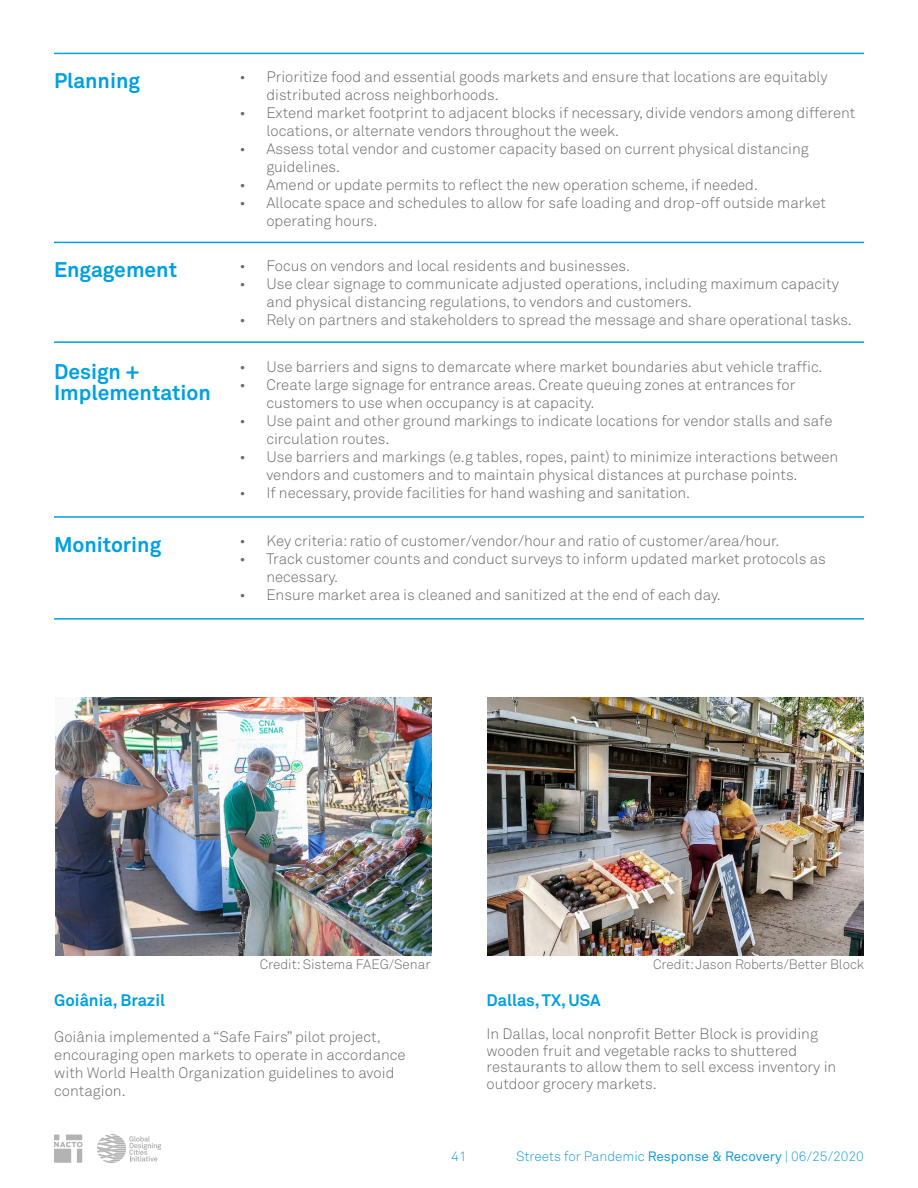
<style>
.page{position:relative;width:918px;height:1188px;background:#fff}
.page>*{position:absolute;margin:0;border:0;box-sizing:border-box;transform-origin:0 0}
.t1{font:700 21px/21px "Akkurat";color:#00a0e1}
.t2{font:700 16.5px "Akkurat";color:#00a0e1}
.t3{font:300 15px/18px "Akkurat";color:#696a6a}
.t4{font:300 13.5px "Akkurat";color:#696a6a}
.t5{font:300 13.5px "Akkurat";color:#1b9eda}
.s1{font-weight:400}
</style>
<div class="page">
<svg style="left:54px;top:1135px;width:29px;height:28px"></svg>
<svg style="left:97px;top:1134px;width:64px;height:29px"></svg>
<hr style="left:54px;top:53px;width:810px;height:1px;background:#00a0e1">
<hr style="left:54px;top:341px;width:810px;height:2px;background:#00a0e1">
<hr style="left:54px;top:516px;width:810px;height:2px;background:#00a0e1">
<hr style="left:54px;top:618px;width:810px;height:2px;background:#00a0e1">
<hr style="left:54px;top:242px;width:810px;height:1px;background:#00a0e1">
<img style="left:56px;top:698px;width:376px;height:257px">
<img style="left:488px;top:698px;width:376px;height:257px">
<h1 class="t1" style="left:54px;top:70px;width:88px">Planning</h1>
<h1 class="t1" style="left:54px;top:259px;width:125px">Engagement</h1>
<h1 class="t1" style="left:54px;top:361px;width:158px">Design +<br>Implementation</h1>
<h1 class="t1" style="left:54px;top:534px;width:109px">Monitoring</h1>
<p class="t3" style="left:266px;top:68px;width:563px;text-indent:-27px">• Prioritize food and essential goods markets and ensure that locations are equitably distributed across neighborhoods.</p>
<p class="t3" style="left:266px;top:104px;width:591px;text-indent:-27px">• Extend market footprint to adjacent blocks if necessary, divide vendors among different locations, or alternate vendors throughout the week.</p>
<p class="t3" style="left:266px;top:140px;width:544px;text-indent:-27px">• Assess total vendor and customer capacity based on current physical distancing guidelines.</p>
<p class="t3" style="left:239px;top:176px;width:520px">• Amend or update permits to reflect the new operation scheme, if needed.</p>
<p class="t3" style="left:266px;top:194px;width:561px;text-indent:-27px">• Allocate space and schedules to allow for safe loading and drop-off outside market operating hours.</p>
<p class="t3" style="left:239px;top:257px;width:392px">• Focus on vendors and local residents and businesses.</p>
<p class="t3" style="left:266px;top:275px;width:574px;text-indent:-27px">• Use clear signage to communicate adjusted operations, including maximum capacity and physical distancing regulations, to vendors and customers.</p>
<p class="t3" style="left:239px;top:311px;width:614px">• Rely on partners and stakeholders to spread the message and share operational tasks.</p>
<p class="t3" style="left:239px;top:358px;width:585px">• Use barriers and signs to demarcate where market boundaries abut vehicle traffic.</p>
<p class="t3" style="left:266px;top:376px;width:531px;text-indent:-27px">• Create large signage for entrance areas. Create queuing zones at entrances for customers to use when occupancy is at capacity.</p>
<p class="t3" style="left:266px;top:412px;width:568px;text-indent:-27px">• Use paint and other ground markings to indicate locations for vendor stalls and safe circulation routes.</p>
<p class="t3" style="left:266px;top:448px;width:573px;text-indent:-27px">• Use barriers and markings (e.g tables, ropes, paint) to minimize interactions between vendors and customers and to maintain physical distances at purchase points.</p>
<p class="t3" style="left:239px;top:484px;width:452px">• If necessary, provide facilities for hand washing and sanitation.</p>
<p class="t3" style="left:239px;top:532px;width:542px">• Key criteria: ratio of customer/vendor/hour and ratio of customer/area/hour.</p>
<p class="t3" style="left:266px;top:550px;width:561px;text-indent:-27px">• Track customer counts and conduct surveys to inform updated market protocols as necessary.</p>
<p class="t3" style="left:239px;top:586px;width:483px">• Ensure market area is cleaned and sanitized at the end of each day.</p>
<p class="t4" style="left:260px;top:957px;width:172px">Credit: Sistema FAEG/Senar</p>
<p class="t4" style="left:653px;top:957px;width:213px">Credit: Jason Roberts/Better Block</p>
<p class="t2" style="left:487px;top:990px;width:116px">Dallas, TX, USA</p>
<p class="t3" style="left:487px;top:1026px;width:351px;line-height:16.5px">In Dallas, local nonprofit Better Block is providing wooden fruit and vegetable racks to shuttered restaurants to allow them to sell excess inventory in outdoor grocery markets.</p>
<p class="t2" style="left:54px;top:990px;width:112px">Goiânia, Brazil</p>
<p class="t3" style="left:54px;top:1028px;width:353px">Goiânia implemented a “Safe Fairs” pilot project, encouraging open markets to operate in accordance with World Health Organization guidelines to avoid contagion.</p>
<p class="t5" style="left:451px;top:1149px;width:17px">41</p>
<p class="t5" style="left:516px;top:1148px;width:349px">Streets for Pandemic <span class="s1">Response &amp; Recovery</span> | 06/25/2020</p>
</div>
